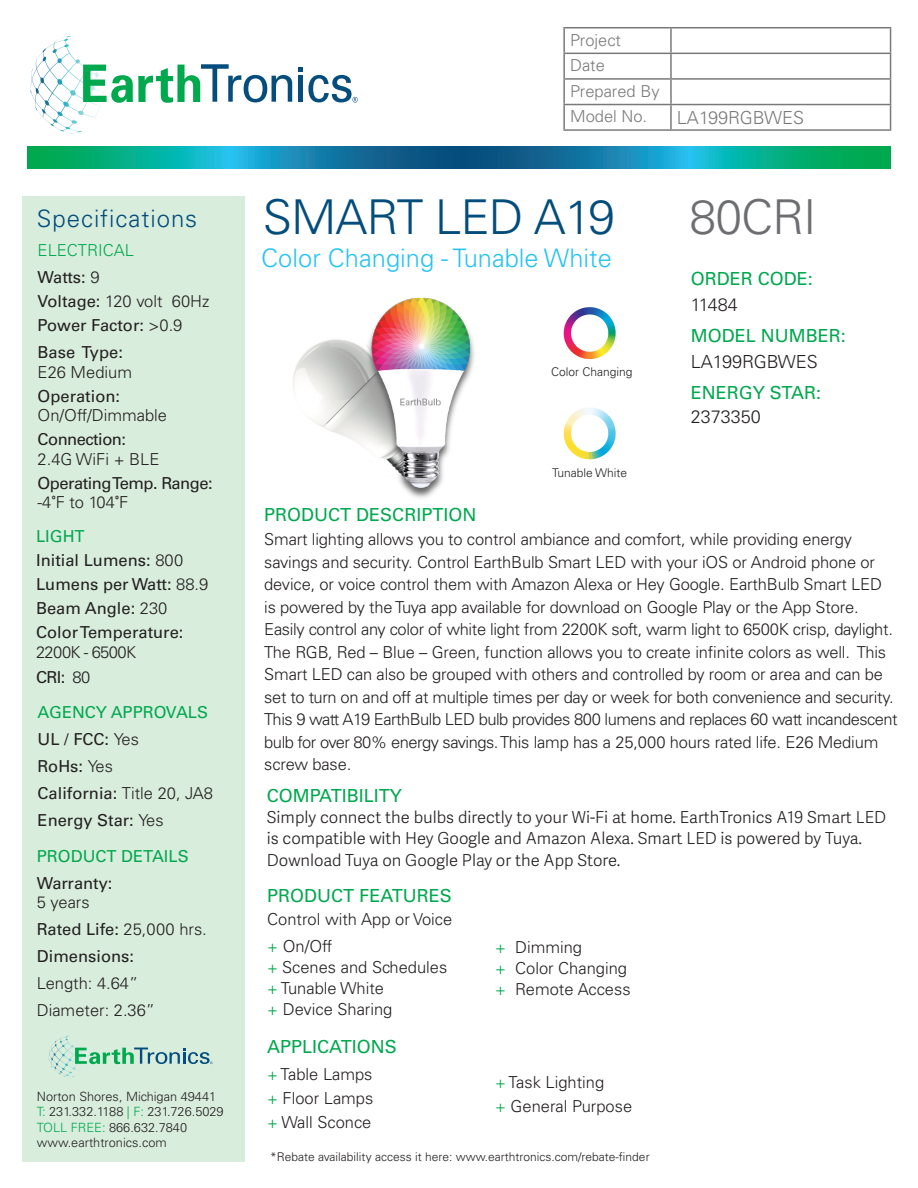
<style>
.page{position:relative;width:918px;height:1188px;background:#fff}
.page>*{position:absolute;margin:0;border:0;box-sizing:border-box;transform-origin:0 0}
.t1{font:300 48px "Univers LT Std";letter-spacing:-.02em;color:#034d7c}
.t2{font:300 48px "Univers LT Std";letter-spacing:-.02em;color:#6d6e71}
.t3{font:300 25.5px "Univers LT Std";color:#27c3f3}
.t4{font:300 24px "Univers LT Std";letter-spacing:.04em;color:#034d7c}
.t5{font:18px "Univers LT Std";color:#00a84e}
.t6{font:300 18px "Univers LT Std";color:#231f20}
.t7{font:300 16.5px/22.5px "Univers LT Std";letter-spacing:-.01em;color:#231f20}
.t8{font:16.5px/24px "Univers LT Std";color:#231f20}
.t9{font:300 16.5px/21px "Adelle Sans";color:#231f20}
.t10{font:16.5px/27px "Univers LT Std";color:#00a84e}
.t11{font:16.5px "Univers LT Std";letter-spacing:-.03em;color:#231f20}
.t12{font:300 16.5px/27px "Univers LT Std";color:#00a84e}
.t13{font:300 16.5px "Univers LT Std";letter-spacing:-.04em;color:#231f20}
.t14{font:300 12.75px/15.3px "Univers LT Std";color:#231f20}
.t15{font:300 12px "Univers LT Std";color:#231f20}
.s1{font-weight:400;color:#231f20}
.s2{color:#231f20}
.s3{font-weight:400}
.s4{font-weight:300}
.s5{font-family:"Adelle Sans Cnd";font-weight:400}
.s6{color:#00a84e}
</style>
<div class="page">
<div style="left:22px;top:197px;width:223px;height:965px;background:#d9eddd"></div>
<svg style="left:27px;top:146px;width:864px;height:22px;background:#0d9298"></svg>
<svg style="left:49px;top:1035px;width:19px;height:23px"></svg>
<svg style="left:75px;top:1048px;width:138px;height:16px"></svg>
<svg style="left:31px;top:36px;width:39px;height:53px"></svg>
<svg style="left:83px;top:64px;width:209px;height:39px"></svg>
<svg style="left:298px;top:67px;width:60px;height:36px"></svg>
<hr style="left:563px;top:27px;width:108px;height:2px;background:#231f20">
<hr style="left:563px;top:28px;width:2px;height:25px;background:#231f20">
<hr style="left:671px;top:27px;width:220px;height:2px;background:#231f20">
<hr style="left:670px;top:28px;width:2px;height:25px;background:#231f20">
<hr style="left:563px;top:53px;width:108px;height:1px;background:#231f20">
<hr style="left:563px;top:54px;width:2px;height:24px;background:#231f20">
<hr style="left:671px;top:53px;width:220px;height:1px;background:#231f20">
<hr style="left:670px;top:54px;width:2px;height:24px;background:#231f20">
<hr style="left:563px;top:78px;width:108px;height:2px;background:#231f20">
<hr style="left:563px;top:80px;width:2px;height:24px;background:#231f20">
<hr style="left:671px;top:78px;width:220px;height:2px;background:#231f20">
<hr style="left:670px;top:80px;width:2px;height:24px;background:#231f20">
<hr style="left:563px;top:104px;width:108px;height:1px;background:#231f20">
<hr style="left:563px;top:105px;width:2px;height:24px;background:#231f20">
<hr style="left:671px;top:104px;width:220px;height:1px;background:#231f20">
<hr style="left:670px;top:105px;width:2px;height:24px;background:#231f20">
<svg style="left:890px;top:28px;width:1px;height:101px"></svg>
<hr style="left:563px;top:129px;width:108px;height:2px;background:#231f20">
<hr style="left:671px;top:129px;width:220px;height:2px;background:#231f20">
<svg style="left:564px;top:408px;width:43px;height:51px"></svg>
<svg style="left:564px;top:307px;width:52px;height:52px"></svg>
<img style="left:293px;top:297px;width:181px;height:201px">
<p class="t4" style="left:37px;top:204px;width:162px">Specifications</p>
<p class="t12" style="left:38px;top:237px;width:98px">ELECTRICAL<br><span class="s1">Watts:</span> <span class="s2">9</span></p>
<p class="t7" style="left:38px;top:290px;width:173px"><span class="s3">Voltage:</span> 120 volt 60Hz</p>
<p class="t8" style="left:38px;top:314px;width:146px">Power Factor: <span class="s4">&gt;0.9</span></p>
<p class="t8" style="left:38px;top:341px;width:87px">Base Type:</p>
<p class="t8" style="left:38px;top:360px;width:96px"><span class="s4">E26 Medium<br></span>Operation:</p>
<p class="t7" style="left:38px;top:404px;width:131px">On/Off/Dimmable</p>
<p class="t11" style="left:38px;top:430px;width:90px">Connection:</p>
<p class="t7" style="left:38px;top:448px;width:123px">2.4G WiFi + BLE</p>
<p class="t11" style="left:38px;top:473px;width:177px">Operating Temp. Range:</p>
<p class="t7" style="left:38px;top:491px;width:92px">-4<span class="s5">°</span>F to 104<span class="s5">°</span>F</p>
<p class="t8" style="left:36px;top:524px;width:174px"><span class="s6">LIGHT<br></span>Initial Lumens: <span class="s4">800<br></span>Lumens per Watt: <span class="s4">88.9</span></p>
<p class="t8" style="left:36px;top:596px;width:133px">Beam Angle: <span class="s4">230</span></p>
<p class="t8" style="left:36px;top:620px;width:149px">Color Temperature:</p>
<p class="t13" style="left:36px;top:642px;width:102px">2200K - 6500K</p>
<p class="t8" style="left:36px;top:665px;width:56px">CRI: <span class="s4">80</span></p>
<p class="t10" style="left:38px;top:698px;width:172px">AGENCY APPROVALS</p>
<p class="t8" style="left:38px;top:727px;width:103px">UL / FCC: <span class="s4">Yes</span></p>
<p class="t8" style="left:38px;top:754px;width:77px">RoHs: <span class="s4">Yes</span></p>
<p class="t8" style="left:38px;top:781px;width:177px">California: <span class="s4">Title 20, JA8</span></p>
<p class="t8" style="left:38px;top:808px;width:128px">Energy Star: <span class="s4">Yes</span></p>
<p class="t10" style="left:37px;top:842px;width:153px">PRODUCT DETAILS<br><span class="s2">Warranty:</span></p>
<p class="t7" style="left:37px;top:891px;width:54px">5 years</p>
<p class="t8" style="left:37px;top:917px;width:171px">Rated Life: <span class="s4">25,000 hrs.</span></p>
<p class="t8" style="left:37px;top:944px;width:99px">Dimensions:</p>
<p class="t7" style="left:37px;top:972px;width:103px">Length: 4.64”</p>
<p class="t7" style="left:37px;top:999px;width:120px">Diameter: 2.36”</p>
<p class="t14" style="left:37px;top:1089px;width:188px">Norton Shores, Michigan 49441<br><span class="s6">T:</span> 231.332.1188 <span class="s6">| F:</span> 231.726.5029<br><span class="s6">TOLL FREE:</span> 866.632.7840 www.earthtronics.com</p>
<p class="t7" style="left:570px;top:27px;width:91px;line-height:25.7px">Project<br>Date<br>Prepared By<br>Model No.</p>
<p class="t6" style="left:677px;top:106px;width:129px">LA199RGBWES</p>
<p class="t1" style="left:263px;top:188px;width:354px">SMART LED A19</p>
<p class="t2" style="left:690px;top:188px;width:128px">80CRI</p>
<p class="t5" style="left:691px;top:268px;width:124px">ORDER CODE:</p>
<p class="t6" style="left:691px;top:293px;width:49px">11484</p>
<p class="t5" style="left:691px;top:325px;width:157px">MODEL NUMBER:</p>
<p class="t6" style="left:691px;top:350px;width:129px">LA199RGBWES</p>
<p class="t5" style="left:691px;top:382px;width:132px">ENERGY STAR:</p>
<p class="t6" style="left:691px;top:406px;width:72px">2373350</p>
<p class="t3" style="left:261px;top:243px;width:352px">Color Changing - Tunable White</p>
<p class="t15" style="left:551px;top:364px;width:83px">Color Changing</p>
<p class="t15" style="left:552px;top:466px;width:77px">Tunable White</p>
<p class="t5" style="left:264px;top:504px;width:214px">PRODUCT DESCRIPTION</p>
<p class="t7" style="left:264px;top:528px;width:635px">Smart lighting allows you to control ambiance and comfort, while providing energy savings and security. Control EarthBulb Smart LED with your iOS or Android phone or device, or voice control them with Amazon Alexa or Hey Google. EarthBulb Smart LED is powered by the Tuya app available for download on Google Play or the App Store.<br>Easily control any color of white light from 2200K soft, warm light to 6500K crisp, daylight.<br>The RGB, Red – Blue – Green, function allows you to create infinite colors as well. This Smart LED can also be grouped with others and controlled by room or area and can be set to turn on and off at multiple times per day or week for both convenience and security.<br>This 9 watt A19 EarthBulb LED bulb provides 800 lumens and replaces 60 watt incandescent bulb for over 80% energy savings. This lamp has a 25,000 hours rated life. E26 Medium screw base.</p>
<p class="t5" style="left:267px;top:785px;width:136px">COMPATIBILITY</p>
<p class="t9" style="left:267px;top:806px;width:621px">Simply connect the bulbs directly to your Wi-Fi at home. EarthTronics A19 Smart LED is compatible with Hey Google and Amazon Alexa. Smart LED is powered by Tuya.</p>
<p class="t9" style="left:267px;top:849px;width:355px">Download Tuya on Google Play or the App Store.</p>
<p class="t5" style="left:267px;top:885px;width:186px">PRODUCT FEATURES</p>
<p class="t7" style="left:267px;top:908px;width:187px">Control with App or Voice</p>
<p class="t7" style="left:267px;top:935px;width:67px"><span class="s6">+</span> On/Off</p>
<p class="t7" style="left:267px;top:956px;width:181px"><span class="s6">+</span> Scenes and Schedules</p>
<p class="t7" style="left:267px;top:977px;width:118px"><span class="s6">+</span> Tunable White</p>
<p class="t7" style="left:267px;top:998px;width:127px"><span class="s6">+</span> Device Sharing</p>
<p class="t7" style="left:495px;top:936px;width:88px"><span class="s6">+</span> Dimming</p>
<p class="t7" style="left:495px;top:957px;width:133px"><span class="s6">+</span> Color Changing</p>
<p class="t7" style="left:495px;top:978px;width:137px"><span class="s6">+</span> Remote Access</p>
<p class="t5" style="left:267px;top:1036px;width:131px">APPLICATIONS</p>
<p class="t7" style="left:267px;top:1062px;width:108px;line-height:24px;text-align:justify"><span class="s6">+</span> Table Lamps <span class="s6">+</span> Floor Lamps <span class="s6">+</span> Wall Sconce</p>
<p class="t7" style="left:495px;top:1071px;width:111px"><span class="s6">+</span> Task Lighting</p>
<p class="t7" style="left:495px;top:1095px;width:139px"><span class="s6">+</span> General Purpose</p>
<p class="t15" style="left:270px;top:1150px;width:381px">*Rebate availability access it here: www.earthtronics.com/rebate-finder</p>
</div>
